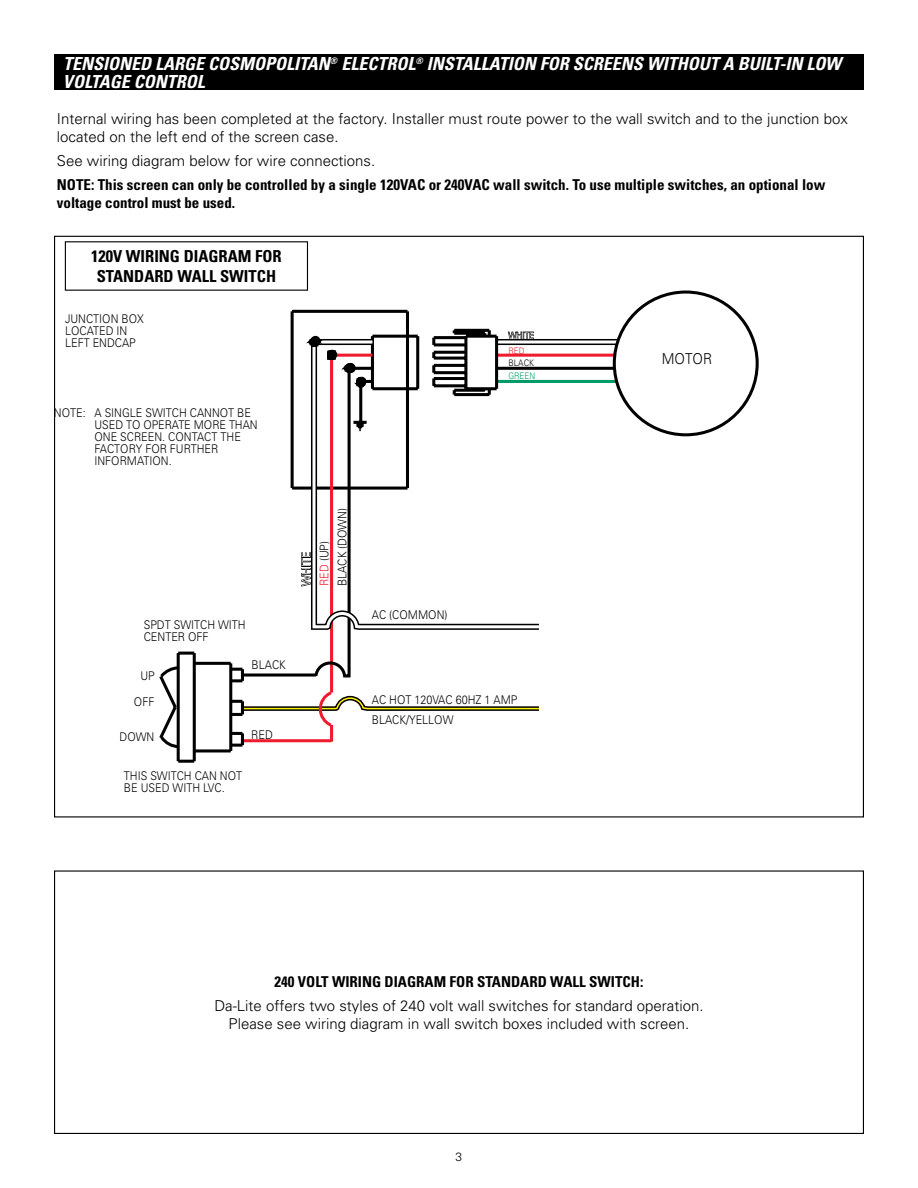
<style>
.page{position:relative;width:918px;height:1188px;background:#fff}
.page>*{position:absolute;margin:0;border:0;box-sizing:border-box;transform-origin:0 0}
.t1{font:italic 700 condensed 18px/18px "Univers";color:#fff}
.t2{font:700 condensed 16.5px/19.8px "Univers";color:#000;text-align:center}
.t3{font:300 15px/18px "Univers";color:#000}
.t4{font:700 condensed 15px/18px "Univers";color:#000}
.t5{font:300 15px "Univers";color:#000;scale:.9 1}
.t6{font:300 12px/12px "Univers";color:#000;scale:.9 1}
.t7{font:300 12px "Univers";color:#000}
.t8{font:300 9px "Univers";color:#fff;scale:.9 1}
.t9{font:300 9px "Univers";color:#000;scale:.9 1}
.t10{font:300 9px "Univers";color:#009a66;scale:.9 1}
.t11{font:300 9px "Univers";color:#ed1c2e;scale:.9 1}
.s1{color:#fff}
.s2{color:#ed1c2e}
</style>
<div class="page">
<div style="left:54px;top:54px;width:810px;height:36px;background:#000"></div>
<div style="left:54px;top:870px;width:810px;height:264px;border:1px solid #000"></div>
<svg style="left:290px;top:291px;width:469px;height:146px"></svg>
<svg style="left:375px;top:336px;width:170px;height:101px"></svg>
<svg style="left:368px;top:339px;width:174px;height:291px"></svg>
<svg style="left:159px;top:348px;width:209px;height:402px"></svg>
<svg style="left:238px;top:689px;width:301px;height:40px"></svg>
<svg style="left:301px;top:334px;width:74px;height:56px"></svg>
<svg style="left:301px;top:485px;width:51px;height:194px"></svg>
<svg style="left:507px;top:327px;width:27px;height:18px"></svg>
<p class="t1" style="left:63px;top:54px;width:780px">TENSIONED LARGE COSMOPOLITAN<sup>®</sup> ELECTROL<sup>®</sup> INSTALLATION FOR SCREENS WITHOUT A BUILT-IN LOW<br>VOLTAGE CONTROL</p>
<p class="t3" style="left:57px;top:109px;width:793px">Internal wiring has been completed at the factory. Installer must route power to the wall switch and to the junction box located on the left end of the screen case.</p>
<p class="t3" style="left:57px;top:151px;width:320px">See wiring diagram below for wire connections.</p>
<p class="t4" style="left:57px;top:175px;width:770px">NOTE: This screen can only be controlled by a single 120VAC or 240VAC wall switch. To use multiple switches, an optional low voltage control must be used.</p>
<p class="t2" style="left:91px;top:246px;width:192px">120V WIRING DIAGRAM FOR<br>STANDARD WALL SWITCH</p>
<p class="t6" style="left:65px;top:312px;width:89px">JUNCTION BOX<br>LOCATED IN<br>LEFT ENDCAP</p>
<p class="t6" style="left:54px;top:406px;width:169px">NOTE: A SING LE SWITCH CANN</p>
<p class="t6" style="left:220px;top:406px;width:36px">OT BE</p>
<p class="t6" style="left:81px;top:418px;width:12px">US</p>
<p class="t6" style="left:94px;top:418px;width:165px;text-align:right">ED TO OPERATE MORE THAN<br>ON E SCREEN . CONTACT TH E</p>
<p class="t6" style="left:81px;top:442px;width:11px">FA</p>
<p class="t6" style="left:94px;top:442px;width:139px;text-indent:13px">CTORY FOR FU RTH ER<br>INFORMATION.</p>
<p class="t6" style="left:144px;top:618px;width:112px">SPDT SWITCH WITH<br>CENTER OFF</p>
<p class="t6" style="left:141px;top:669px;width:17px">UP</p>
<p class="t6" style="left:134px;top:696px;width:17px">OFF</p>
<p class="t6" style="left:120px;top:730px;width:38px">DOWN</p>
<p class="t6" style="left:124px;top:770px;width:133px">TH IS SWITCH CAN N OT<br>B E US ED WITH LVC.</p>
<p class="t6" style="left:252px;top:659px;width:38px">B LACK</p>
<p class="t6" style="left:251px;top:729px;width:24px">RED</p>
<p class="t6" style="left:297px;top:586px;width:88px;line-height:18px;rotate:-90deg"><span class="s1">WH ITE<br></span><span class="s2">RED</span> (U P)<br>B LACK (DOWN)</p>
<p class="t8" style="left:508px;top:330px;width:30px">WH ITE</p>
<p class="t11" style="left:508px;top:345px;width:18px">RED</p>
<p class="t9" style="left:508px;top:358px;width:29px">B LACK</p>
<p class="t10" style="left:508px;top:370px;width:30px">GREEN</p>
<p class="t6" style="left:372px;top:608px;width:86px">AC (COMMON)</p>
<p class="t6" style="left:372px;top:690px;width:163px;line-height:19.5px">AC H OT 120VAC 60HZ 1 AM P<br>B LACK/YELLOW</p>
<p class="t5" style="left:662px;top:349px;width:57px">M OTOR</p>
<p class="t4" style="left:275px;top:973px;width:370px">240 VOLT WIRING DIAGRAM FOR STANDARD WALL SWITCH:</p>
<p class="t3" style="left:214px;top:997px;width:491px;text-align:center">Da-Lite offers two styles of 240 volt wall switches for standard operation.<br>Please see wiring diagram in wall switch boxes included with screen.</p>
<p class="t7" style="left:456px;top:1150px;width:8px">3</p>
</div>
